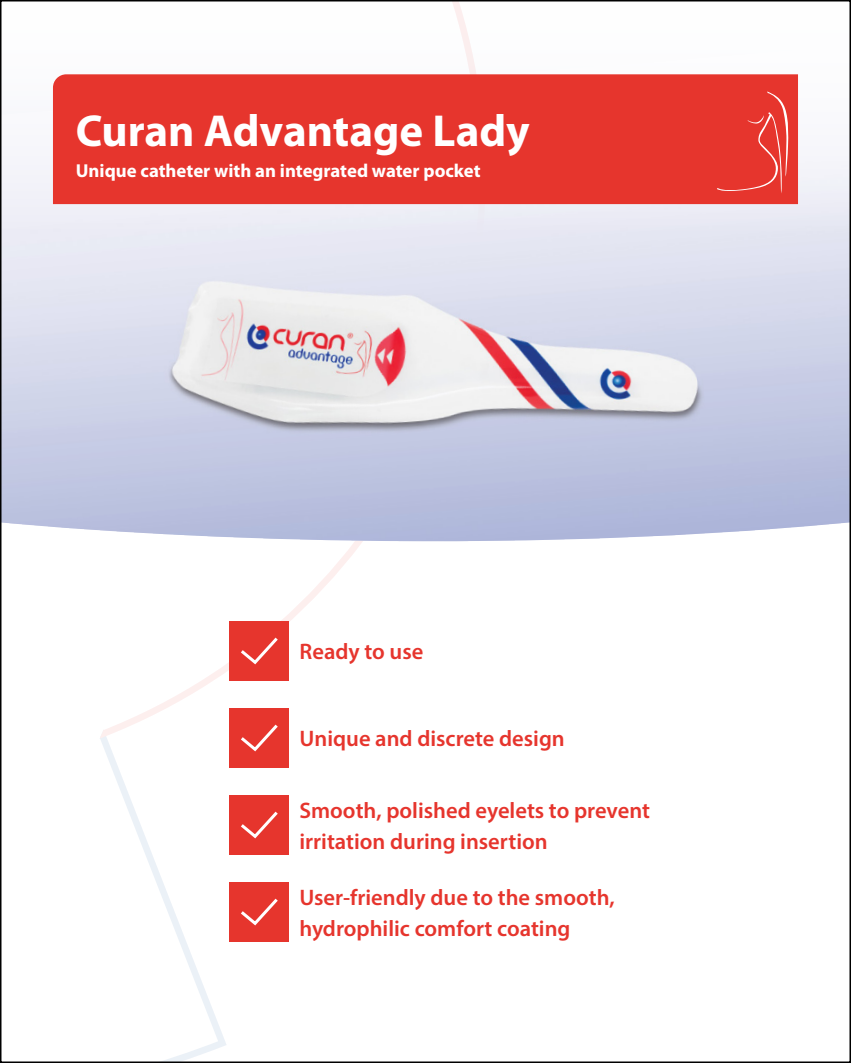
<style>
.page{position:relative;width:851px;height:1063px;background:#fff}
.page>*{position:absolute;margin:0;border:0;box-sizing:border-box;transform-origin:0 0}
.t1{font:700 45px "Myriad Pro";color:#fff}
.t2{font:600 22.5px/31.5px "Myriad Pro";color:#e6352d}
.t3{font:700 18.75px "Myriad Pro";color:#fff}
</style>
<div class="page">
<svg style="left:102px;top:743px;width:129px;height:317px"></svg>
<svg style="left:100px;top:543px;width:261px;height:200px"></svg>
<img style="left:3px;top:46px;width:844px;height:497px">
<div style="left:53px;top:74px;width:744px;height:130px;background:#e6352d"></div>
<svg style="left:716px;top:91px;width:73px;height:103px;background:#e74039"></svg>
<div style="left:230px;top:883px;width:59px;height:59px;background:#e6352d"></div>
<svg style="left:241px;top:898px;width:37px;height:28px"></svg>
<div style="left:230px;top:796px;width:59px;height:59px;background:#e6352d"></div>
<svg style="left:241px;top:811px;width:37px;height:28px"></svg>
<div style="left:230px;top:708px;width:59px;height:60px;background:#e6352d"></div>
<svg style="left:241px;top:724px;width:37px;height:28px"></svg>
<div style="left:230px;top:621px;width:59px;height:60px;background:#e6352d"></div>
<svg style="left:241px;top:637px;width:37px;height:28px"></svg>
<h1 class="t1" style="left:76px;top:106px;width:455px">Curan Advantage Lady</h1>
<p class="t3" style="left:76px;top:160px;width:406px">Unique catheter with an integrated water pocket</p>
<p class="t2" style="left:299px;top:636px;width:125px">Ready to use</p>
<p class="t2" style="left:299px;top:723px;width:267px">Unique and discrete design</p>
<p class="t2" style="left:299px;top:794px;width:352px">Smooth, polished eyelets to prevent irritation during insertion</p>
<p class="t2" style="left:299px;top:881px;width:317px">User-friendly due to the smooth, hydrophilic comfort coating</p>
</div>
